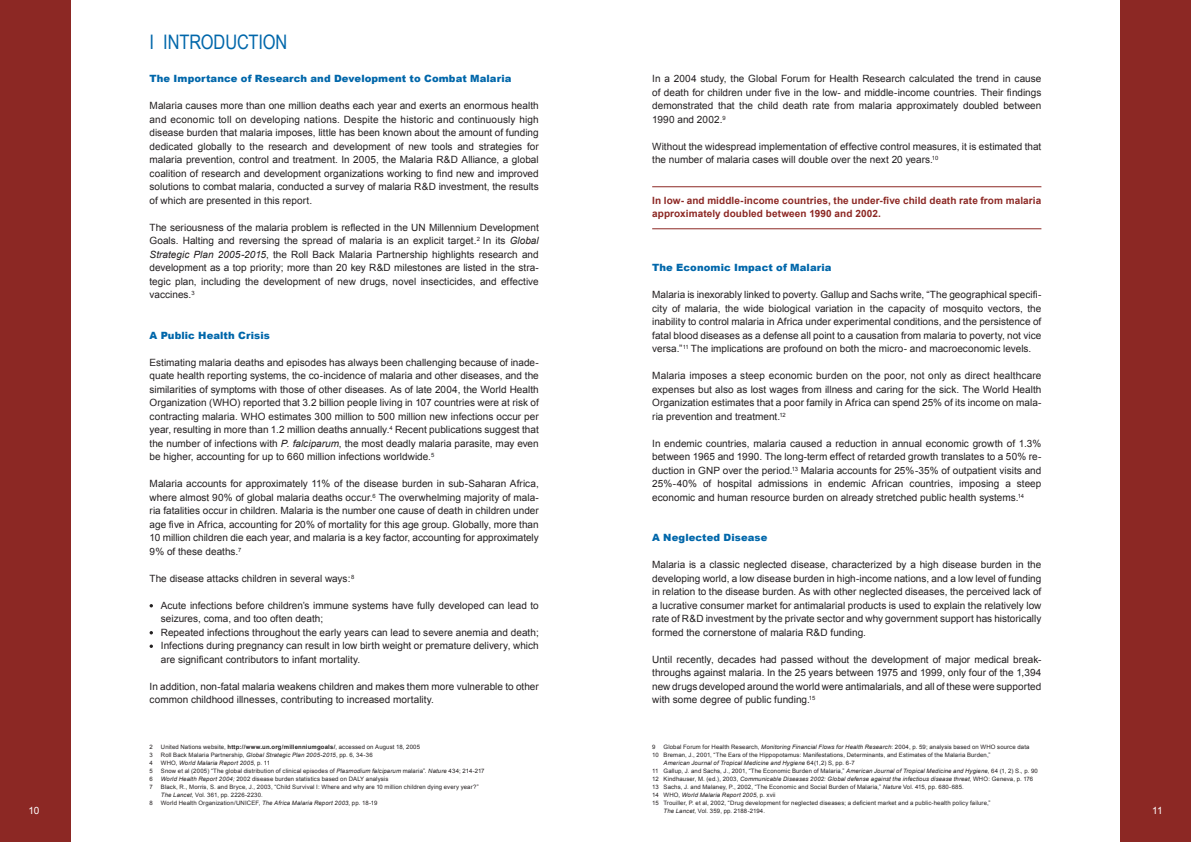
<style>
.page{position:relative;width:1191px;height:842px;background:#fff}
.page>*{position:absolute;margin:0;border:0;box-sizing:border-box;transform-origin:0 0}
.t1{font:20px "Arial Narrow";letter-spacing:-.005em;color:#0067aa}
.t2{font:10px/13.5px "Arial";color:#231f20;text-align:justify}
.t3{font:900 10px "Arial";letter-spacing:.01em;color:#0067aa}
.t4{font:700 10px/13.5px "Arial";letter-spacing:.01em;color:#8c2824}
.t5{font:10px "Arial";color:#fff}
.t6{font:6px/8px "Arial";letter-spacing:.02em;color:#231f20}
.t7{font:italic 6px "Arial";letter-spacing:.02em;color:#231f20}
.s1{font-style:italic}
.s2{font-style:normal}
.s3{font-weight:700}
</style>
<div class="page">
<div style="left:0;top:0;width:71px;height:842px;background:#8c2824"></div>
<div style="left:1120px;top:0;width:71px;height:842px;background:#8c2824"></div>
<svg style="left:150px;top:644px;width:3px;height:4px"></svg>
<hr style="left:652px;top:186px;width:389px;height:1px;background:#8c2824">
<hr style="left:652px;top:228px;width:389px;height:1px;background:#8c2824">
<h1 class="t1" style="left:150px;top:30px;width:139px">I INTRODUCTION</h1>
<p class="t3" style="left:150px;top:73px;width:363px">The Importance of Research and Development to Combat Malaria</p>
<p class="t2" style="left:150px;top:99px;width:391px">Malaria causes more than one million deaths each year and exerts an enormous health and economic toll on developing nations. Despite the historic and continuously high disease burden that malaria imposes, little has been known about the amount of funding dedicated globally to the research and development of new tools and strategies for malaria prevention, control and treatment. In 2005, the Malaria R&amp;D Alliance, a global coalition of research and development organizations working to find new and improved solutions to combat malaria, conducted a survey of malaria R&amp;D investment, the results of which are presented in this report.</p>
<p class="t2" style="left:150px;top:221px;width:391px">The seriousness of the malaria problem is reflected in the UN Millennium Development Goals. Halting and reversing the spread of malaria is an explicit target.<sup>2</sup> In its <span class="s1">Global Strategic Plan 2005-2015</span>, the Roll Back Malaria Partnership highlights research and development as a top priority; more than 20 key R&amp;D milestones are listed in the stra&shy;tegic plan, including the development of new drugs, novel insecticides, and effective vaccines.<sup>3</sup></p>
<p class="t3" style="left:150px;top:330px;width:122px">A Public Health Crisis</p>
<p class="t2" style="left:150px;top:356px;width:391px">Estimating malaria deaths and episodes has always been challenging because of inade&shy;quate health reporting systems, the co-incidence of malaria and other diseases, and the similarities of symptoms with those of other diseases. As of late 2004, the World Health Organization (WHO) reported that 3.2 billion people living in 107 countries were at risk of contracting malaria. WHO estimates 300 million to 500 million new infections occur per year, resulting in more than 1.2 million deaths annually.<sup>4</sup> Recent publications suggest that the number of infections with <span class="s1">P. falciparum</span>, the most deadly malaria parasite, may even be higher, accounting for up to 660 million infections worldwide.<sup>5</sup></p>
<p class="t2" style="left:150px;top:477px;width:391px">Malaria accounts for approximately 11% of the disease burden in sub-Saharan Africa, where almost 90% of global malaria deaths occur.<sup>6</sup> The overwhelming majority of mala&shy;ria fatalities occur in children. Malaria is the number one cause of death in children under age five in Africa, accounting for 20% of mortality for this age group. Globally, more than 10 million children die each year, and malaria is a key factor, accounting for approximately 9% of these deaths.<sup>7</sup></p>
<p class="t2" style="left:150px;top:572px;width:206px">The disease attacks children in several ways:<sup>8</sup></p>
<p class="t2" style="left:161px;top:599px;width:379px;text-align:left">Acute infections before children’s immune systems have fully developed can lead to seizures, coma, and too often death;<br>Repeated infections throughout the early years can lead to severe anemia and death; Infections during pregnancy can result in low birth weight or premature delivery, which are significant contributors to infant mortality.</p>
<p class="t2" style="left:150px;top:680px;width:391px">In addition, non-fatal malaria weakens children and makes them more vulnerable to other common childhood illnesses, contributing to increased mortality.</p>
<p class="t2" style="left:652px;top:72px;width:391px">In a 2004 study, the Global Forum for Health Research calculated the trend in cause of death for children under five in the low- and middle-income countries. Their findings demonstrated that the child death rate from malaria approximately doubled between 1990 and 2002.<sup>9</sup></p>
<p class="t2" style="left:652px;top:140px;width:391px">Without the widespread implementation of effective control measures, it is estimated that the number of malaria cases will double over the next 20 years.<sup>10</sup></p>
<p class="t4" style="left:652px;top:194px;width:391px">In low- and middle-income countries, the under-five child death rate from malaria approximately doubled between 1990 and 2002.</p>
<p class="t3" style="left:652px;top:262px;width:181px">The Economic Impact of Malaria</p>
<p class="t2" style="left:652px;top:288px;width:391px">Malaria is inexorably linked to poverty. Gallup and Sachs write, “The geographical specifi&shy;city of malaria, the wide biological variation in the capacity of mosquito vectors, the inability to control malaria in Africa under experimental conditions, and the persistence of fatal blood diseases as a defense all point to a causation from malaria to poverty, not vice versa.”<sup>11</sup> The implications are profound on both the micro- and macroeconomic levels.</p>
<p class="t2" style="left:652px;top:369px;width:391px">Malaria imposes a steep economic burden on the poor, not only as direct healthcare expenses but also as lost wages from illness and caring for the sick. The World Health Organization estimates that a poor family in Africa can spend 25% of its income on mala&shy;ria prevention and treatment.<sup>12</sup></p>
<p class="t2" style="left:652px;top:437px;width:391px">In endemic countries, malaria caused a reduction in annual economic growth of 1.3% between 1965 and 1990. The long-term effect of retarded growth translates to a 50% re&shy;duction in GNP over the period.<sup>13</sup> Malaria accounts for 25%-35% of outpatient visits and 25%-40% of hospital admissions in endemic African countries, imposing a steep economic and human resource burden on already stretched public health systems.<sup>14</sup></p>
<p class="t3" style="left:652px;top:532px;width:117px">A Neglected Disease</p>
<p class="t2" style="left:652px;top:558px;width:391px">Malaria is a classic neglected disease, characterized by a high disease burden in the developing world, a low disease burden in high-income nations, and a low level of funding in relation to the disease burden. As with other neglected diseases, the perceived lack of a lucrative consumer market for antimalarial products is used to explain the relatively low rate of R&amp;D investment by the private sector and why government support has historically formed the cornerstone of malaria R&amp;D funding.</p>
<p class="t2" style="left:652px;top:653px;width:391px">Until recently, decades had passed without the development of major medical break&shy;throughs against malaria. In the 25 years between 1975 and 1999, only four of the 1,394 new drugs developed around the world were antimalarials, and all of these were supported with some degree of public funding.<sup>15</sup></p>
<p class="t6" style="left:652px;top:743px;width:5px">9</p>
<p class="t6" style="left:663px;top:743px;width:367px">Global Forum for Health Research, <span class="s1">Monitoring Financial Flows for Health Research</span>: 2004, p. 59; analysis based on WHO source data</p>
<p class="t6" style="left:652px;top:751px;width:340px">10 Breman, J., 2001, “The Ears of the Hippopotamus: Manifestations, Determinants, and Estimates of the Malaria Burden,”</p>
<p class="t7" style="left:663px;top:760px;width:193px">American Journal of Tropical Medicine and Hygiene <span class="s2">64(1,2) S, pp. 6-7</span></p>
<p class="t6" style="left:652px;top:767px;width:387px">11 Gallup, J. and Sachs, J., 2001, “The Economic Burden of Malaria,” <span class="s1">American Journal of Tropical Medicine and Hygiene</span>, 64 (1, 2) S., p. 90</p>
<p class="t7" style="left:652px;top:776px;width:382px"><span class="s2">12 Kindhauser, M. (ed.), 2003,</span> Communicable Diseases 2002: Global defense against the infectious disease threat<span class="s2">, WHO: Geneva, p. 176</span></p>
<p class="t6" style="left:652px;top:783px;width:313px">13 Sachs, J. and Malaney, P., 2002, “The Economic and Social Burden of Malaria,” <span class="s1">Nature</span> Vol. 415, pp. 680-685.</p>
<p class="t7" style="left:652px;top:792px;width:125px"><span class="s2">14 WHO,</span> World Malaria Report 2005<span class="s2">, p. xvii</span></p>
<p class="t6" style="left:652px;top:799px;width:340px">15 Trouiller, P. et al, 2002, “Drug development for neglected diseases; a deficient market and a public-health policy failure,”</p>
<p class="t6" style="left:663px;top:807px;width:103px"><span class="s1">The Lancet</span>, Vol. 359, pp. 2188-2194.</p>
<p class="t6" style="left:150px;top:743px;width:5px">2</p>
<p class="t6" style="left:161px;top:743px;width:261px">United Nations website, <span class="s3">http://www.un.org/millenniumgoals/</span>, accessed on August 18, 2005</p>
<p class="t6" style="left:150px;top:751px;width:5px">3</p>
<p class="t6" style="left:161px;top:751px;width:213px">Roll Back Malaria Partnership, <span class="s1">Global Strategic Plan 2005-2015</span>, pp. 6, 34-36</p>
<p class="t6" style="left:150px;top:759px;width:5px">4</p>
<p class="t7" style="left:161px;top:760px;width:111px"><span class="s2">WHO,</span> World Malaria Report 2005<span class="s2">, p. 11</span></p>
<p class="t6" style="left:150px;top:767px;width:5px">5</p>
<p class="t6" style="left:161px;top:767px;width:325px">Snow et al (2005) “The global distribution of clinical episodes of <span class="s1">Plasmodium falciparum</span> malaria”. <span class="s1">Nature</span> 434; 214-217</p>
<p class="t6" style="left:150px;top:775px;width:5px">6</p>
<p class="t6" style="left:161px;top:775px;width:229px"><span class="s1">World Health Report 2004;</span> 2002 disease burden statistics based on DALY analysis</p>
<p class="t6" style="left:150px;top:783px;width:5px">7</p>
<p class="t6" style="left:161px;top:783px;width:319px">Black, R., Morris, S. and Bryce, J., 2003, “Child Survival I: Where and why are 10 million children dying every year?”<br><span class="s1">The Lancet</span>, Vol. 361, pp. 2226-2230.</p>
<p class="t6" style="left:150px;top:799px;width:5px">8</p>
<p class="t6" style="left:161px;top:799px;width:218px">World Health Organization/UNICEF, <span class="s1">The Africa Malaria Report 2003</span>, pp. 18-19</p>
<p class="t5" style="left:28px;top:804px;width:13px">10</p>
<p class="t5" style="left:1152px;top:804px;width:12px">11</p>
</div>
